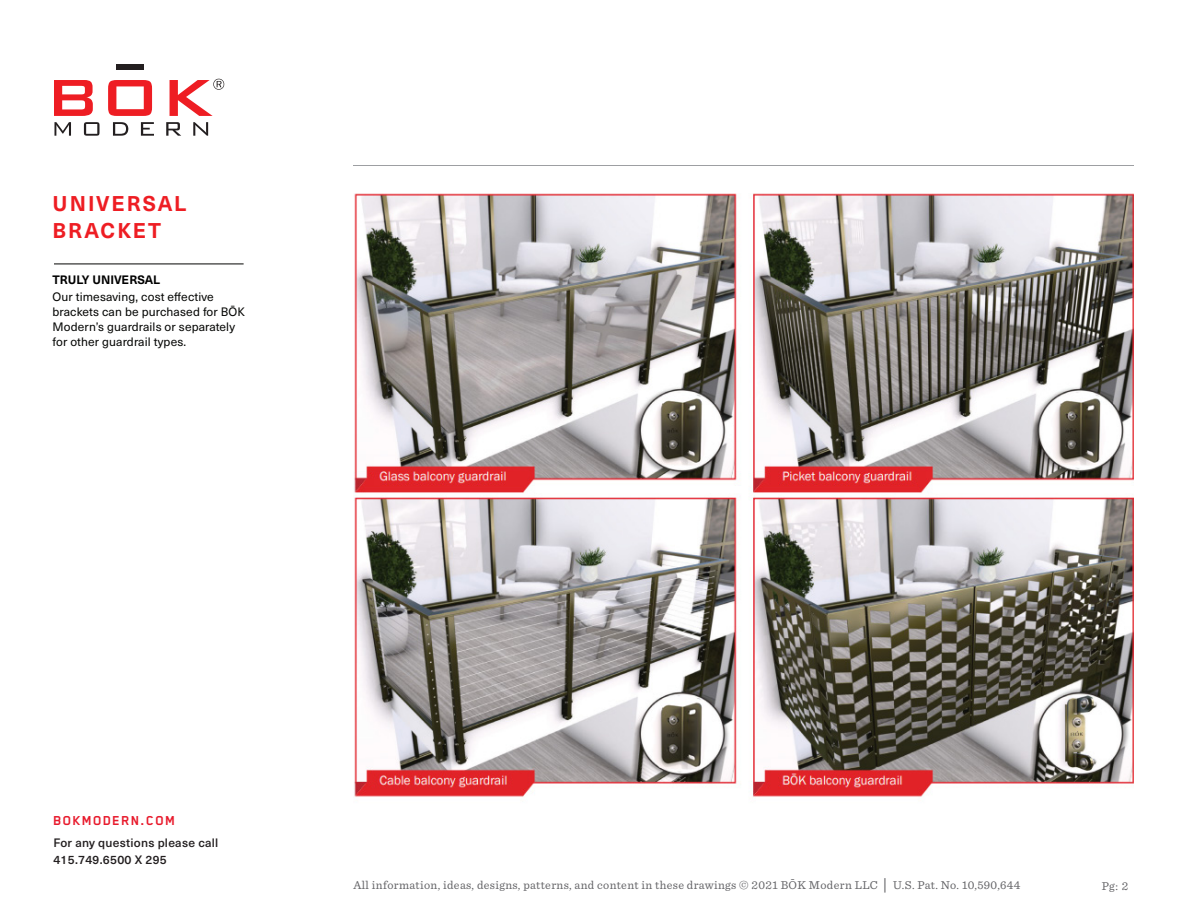
<style>
.page{position:relative;width:1188px;height:918px;background:#fff}
.page>*{position:absolute;margin:0;border:0;box-sizing:border-box;transform-origin:0 0}
.t1{font:700 21px/27px "Neue Haas Unica Pro";letter-spacing:.095em;color:#ee1d23}
.t2{font:700 15px "Blender Pro";letter-spacing:.075em;color:#e81c2e}
.t3{font:12px/15px "Neue Haas Unica Pro";letter-spacing:.01em;color:#040503}
.t4{font:12px "Sentinel";letter-spacing:.03em;color:#636366}
.t5{font:500 12px/16.5px "Neue Haas Unica Pro";letter-spacing:.02em;color:#231f20}
.t6{font:700 12px "Neue Haas Unica Pro";letter-spacing:-.005em;color:#000}
.s1{font-family:"Franklin Gothic"}
</style>
<div class="page">
<svg style="left:54px;top:80px;width:39px;height:36px"></svg>
<svg style="left:108px;top:80px;width:44px;height:36px"></svg>
<div style="left:116px;top:64px;width:28px;height:6px;background:#231f20"></div>
<svg style="left:54px;top:122px;width:17px;height:14px"></svg>
<svg style="left:84px;top:122px;width:16px;height:14px"></svg>
<svg style="left:113px;top:122px;width:15px;height:14px"></svg>
<svg style="left:141px;top:122px;width:13px;height:14px"></svg>
<svg style="left:166px;top:122px;width:15px;height:14px"></svg>
<svg style="left:193px;top:122px;width:15px;height:14px"></svg>
<svg style="left:170px;top:79px;width:54px;height:37px"></svg>
<hr style="left:353px;top:165px;width:781px;height:1px;background:#9d9fa2">
<img style="left:354px;top:193px;width:780px;height:604px">
<hr style="left:54px;top:264px;width:190px;height:1px;background:#040503">
<p class="t1" style="left:52px;top:190px;width:135px">UNIVERSAL<br>BRACKET</p>
<p class="t6" style="left:52px;top:272px;width:109px">TRULY UNIVERSAL</p>
<p class="t3" style="left:52px;top:289px;width:194px">Our timesaving, cost effective brackets can be purchased for BŌK<br>Modern’s guardrails or separately for other guardrail types.</p>
<p class="t2" style="left:53px;top:812px;width:123px">BOKMODERN.COM</p>
<p class="t5" style="left:53px;top:835px;width:167px">For any questions please call<br>415.749.6500 X 295</p>
<p class="t4" style="left:353px;top:876px;width:668px">All information, ideas, designs, patterns, and content in these drawings © 2021 BŌK Modern LLC <span class="s1">│</span> U.S. Pat. No. 10,590,644</p>
<p class="t4" style="left:1102px;top:877px;width:28px">Pg: 2</p>
</div>
